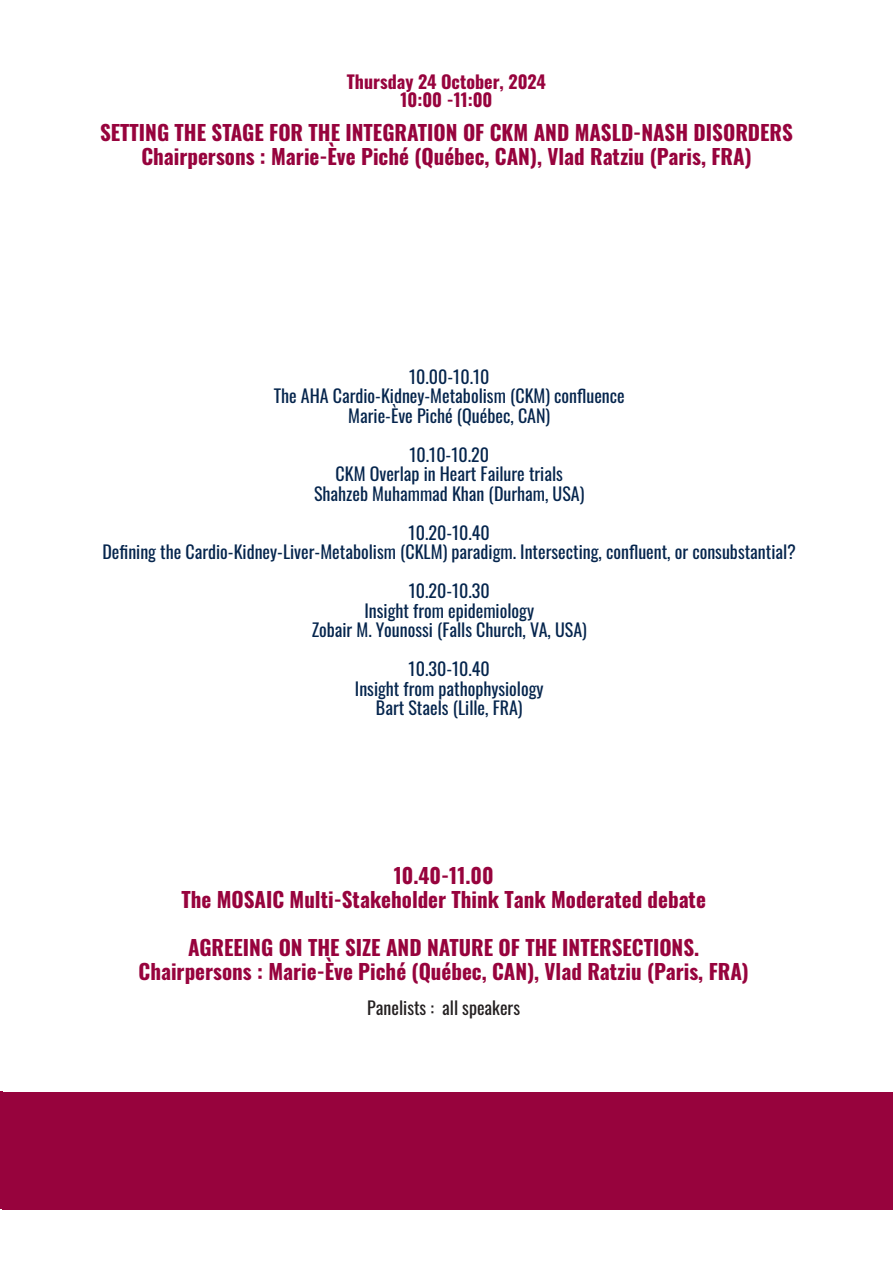
<style>
.page{position:relative;width:893px;height:1263px;background:#fff}
.page>*{position:absolute;margin:0;border:0;box-sizing:border-box;transform-origin:0 0}
.t1{font:700 21px/24px "Oswald";color:#97033d;text-align:center}
.t2{font:18px/19.5px "Oswald";color:#05254d;text-align:center}
.t3{font:700 18px/18px "Oswald";color:#97033d;text-align:center}
.t4{font:18px "Oswald";color:#231f20}
</style>
<div class="page">
<hr style="left:0;top:1092px;width:2px;height:117px;background:#97033d">
<div style="left:2px;top:1092px;width:891px;height:117px;background:#97033d"></div>
<p class="t3" style="left:347px;top:72px;width:201px">Thursday 24 October, 2024<br>10:00 -11:00</p>
<p class="t1" style="left:100px;top:120px;width:694px">SETTING THE STAGE FOR THE INTEGRATION OF CKM AND MASLD-NASH DISORDERS<br>Chairpersons : Marie-Ève Piché (Québec, CAN), Vlad Ratziu (Paris, FRA)</p>
<p class="t2" style="left:274px;top:366px;width:353px">10.00-10.10<br>The AHA Cardio-Kidney-Metabolism (CKM) confluence<br>Marie-Ève Piché (Québec, CAN)</p>
<p class="t2" style="left:314px;top:444px;width:272px">10.10-10.20<br>CKM Overlap in Heart Failure trials<br>Shahzeb Muhammad Khan (Durham, USA)</p>
<p class="t2" style="left:102px;top:522px;width:695px">10.20-10.40<br>Defining the Cardio-Kidney-Liver-Metabolism (CKLM) paradigm. Intersecting, confluent, or consubstantial?</p>
<p class="t2" style="left:312px;top:581px;width:277px">10.20-10.30<br>Insight from epidemiology<br>Zobair M. Younossi (Falls Church, VA, USA)</p>
<p class="t2" style="left:355px;top:659px;width:190px">10.30-10.40<br>Insight from pathophysiology<br>Bart Staels (Lille, FRA)</p>
<p class="t1" style="left:181px;top:863px;width:526px">10.40-11.00<br>The MOSAIC Multi-Stakeholder Think Tank Moderated debate</p>
<p class="t1" style="left:139px;top:935px;width:612px">AGREEING ON THE SIZE AND NATURE OF THE INTERSECTIONS.<br>Chairpersons : Marie-Ève Piché (Québec, CAN), Vlad Ratziu (Paris, FRA)</p>
<p class="t4" style="left:367px;top:996px;width:154px">Panelists : all speakers</p>
</div>
